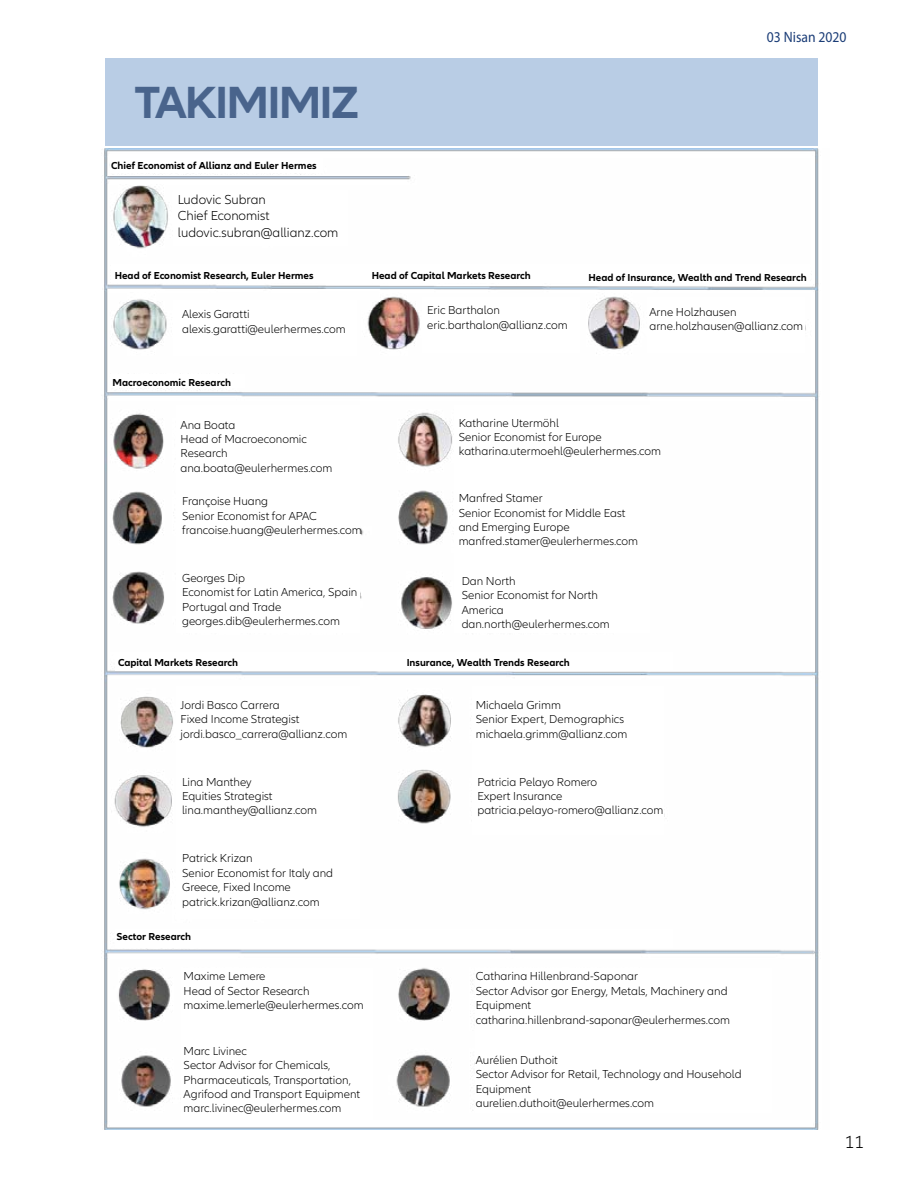
<style>
.page{position:relative;width:918px;height:1188px;background:#fff}
.page>*{position:absolute;margin:0;border:0;box-sizing:border-box;transform-origin:0 0}
.t1{font:700 46.8px "Allianz Neo";letter-spacing:-.04em;color:#49648c}
.t2{font:300 18px "Allianz Neo";color:#000}
.t3{font:15px "Myriad Pro";color:#1b3d77;scale:.91 1}
.t4{font:300 13.5px/16.2px "Allianz Neo";color:#000}
.t5{font:300 12px/14.4px "Allianz Neo";color:#000}
.t6{font:700 10.5px "Allianz Neo";color:#000}
</style>
<div class="page">
<div style="left:105px;top:59px;width:712px;height:87px;background:#b9cde5"></div>
<img style="left:104px;top:149px;width:715px;height:980px">
<div style="left:110px;top:154px;width:212px;height:19px;background:#fff"></div>
<div style="left:173px;top:191px;width:175px;height:55px;background:#fff"></div>
<div style="left:173px;top:301px;width:183px;height:55px;background:#fff"></div>
<div style="left:176px;top:406px;width:184px;height:227px;background:#fff"></div>
<div style="left:454px;top:406px;width:195px;height:227px;background:#fff"></div>
<div style="left:111px;top:374px;width:134px;height:14px;background:#fff"></div>
<div style="left:115px;top:652px;width:557px;height:18px;background:#fff"></div>
<div style="left:115px;top:929px;width:557px;height:18px;background:#fff"></div>
<div style="left:423px;top:298px;width:157px;height:55px;background:#fff"></div>
<div style="left:647px;top:298px;width:158px;height:55px;background:#fff"></div>
<div style="left:111px;top:264px;width:698px;height:19px;background:#fff"></div>
<div style="left:176px;top:686px;width:184px;height:232px;background:#fff"></div>
<div style="left:472px;top:686px;width:192px;height:149px;background:#fff"></div>
<div style="left:181px;top:968px;width:191px;height:153px;background:#fff"></div>
<div style="left:476px;top:968px;width:296px;height:145px;background:#fff"></div>
<p class="t3" style="left:767px;top:27px;width:89px">03 Nisan 2020</p>
<h1 class="t1" style="left:134px;top:75px;width:227px">TAKIMIMIZ</h1>
<p class="t6" style="left:111px;top:159px;width:207px">Chief Economist of Allianz and Euler Hermes</p>
<p class="t4" style="left:178px;top:192px;width:162px">Ludovic Subran<br>Chief Economist ludovic.subran@allianz.com</p>
<p class="t6" style="left:115px;top:270px;width:200px">Head of Economist Research, Euler Hermes</p>
<p class="t5" style="left:182px;top:307px;width:165px">Alexis Garatti alexis.garatti@eulerhermes.com</p>
<p class="t6" style="left:372px;top:270px;width:161px">Head of Capital Markets Research</p>
<p class="t6" style="left:589px;top:271px;width:220px">Head of Insurance, Wealth and Trend Research</p>
<p class="t5" style="left:427px;top:303px;width:142px">Eric Barthalon eric.barthalon@allianz.com</p>
<p class="t5" style="left:649px;top:305px;width:155px">Arne Holzhausen arne.holzhausen@allianz.com</p>
<p class="t6" style="left:112px;top:376px;width:120px">Macroeconomic Research</p>
<p class="t5" style="left:181px;top:418px;width:153px">Ana Boata<br>Head of Macroeconomic<br>Research ana.boata@eulerhermes.com</p>
<p class="t5" style="left:182px;top:494px;width:181px">Françoise Huang<br>Senior Economist for APAC francoise.huang@eulerhermes.com</p>
<p class="t5" style="left:182px;top:571px;width:177px">Georges Dip<br>Economist for Latin America, Spain<br>Portugal and Trade georges.dib@eulerhermes.com</p>
<p class="t5" style="left:459px;top:416px;width:204px">Katharine Utermöhl<br>Senior Economist for Europe katharina.utermoehl@eulerhermes.com</p>
<p class="t5" style="left:459px;top:491px;width:181px">Manfred Stamer<br>Senior Economist for Middle East and Emerging Europe manfred.stamer@eulerhermes.com</p>
<p class="t5" style="left:462px;top:574px;width:150px">Dan North<br>Senior Economist for North<br>America dan.north@eulerhermes.com</p>
<p class="t6" style="left:118px;top:656px;width:122px">Capital Markets Research</p>
<p class="t6" style="left:407px;top:656px;width:165px">Insurance, Wealth Trends Research</p>
<p class="t5" style="left:181px;top:698px;width:168px">Jordi Basco Carrera<br>Fixed Income Strategist jordi.basco_carrera@allianz.com</p>
<p class="t5" style="left:182px;top:775px;width:137px">Lina Manthey<br>Equities Strategist lina.manthey@allianz.com</p>
<p class="t5" style="left:182px;top:852px;width:153px">Patrick Krizan<br>Senior Economist for Italy and<br>Greece, Fixed Income patrick.krizan@allianz.com</p>
<p class="t6" style="left:117px;top:931px;width:76px">Sector Research</p>
<p class="t5" style="left:184px;top:970px;width:181px">Maxime Lemere<br>Head of Sector Research maxime.lemerle@eulerhermes.com</p>
<p class="t5" style="left:184px;top:1044px;width:178px">Marc Livinec<br>Sector Advisor for Chemicals,<br>Pharmaceuticals, Transportation,<br>Agrifood and Transport Equipment marc.livinec@eulerhermes.com</p>
<p class="t5" style="left:476px;top:698px;width:153px">Michaela Grimm<br>Senior Expert, Demographics michaela.grimm@allianz.com</p>
<p class="t5" style="left:477px;top:775px;width:188px">Patricia Pelayo Romero<br>Expert Insurance patricia.pelayo-romero@allianz.com</p>
<p class="t5" style="left:476px;top:970px;width:256px">Catharina Hillenbrand-Saponar<br>Sector Advisor gor Energy, Metals, Machinery and Equipment catharina.hillenbrand-saponar@eulerhermes.com</p>
<p class="t5" style="left:476px;top:1053px;width:267px">Aurélien Duthoit<br>Sector Advisor for Retail, Technology and Household<br>Equipment<br>aurelien.duthoit@eulerhermes.com</p>
<h2 class="t2" style="left:845px;top:1132px;width:21px">11</h2>
</div>
